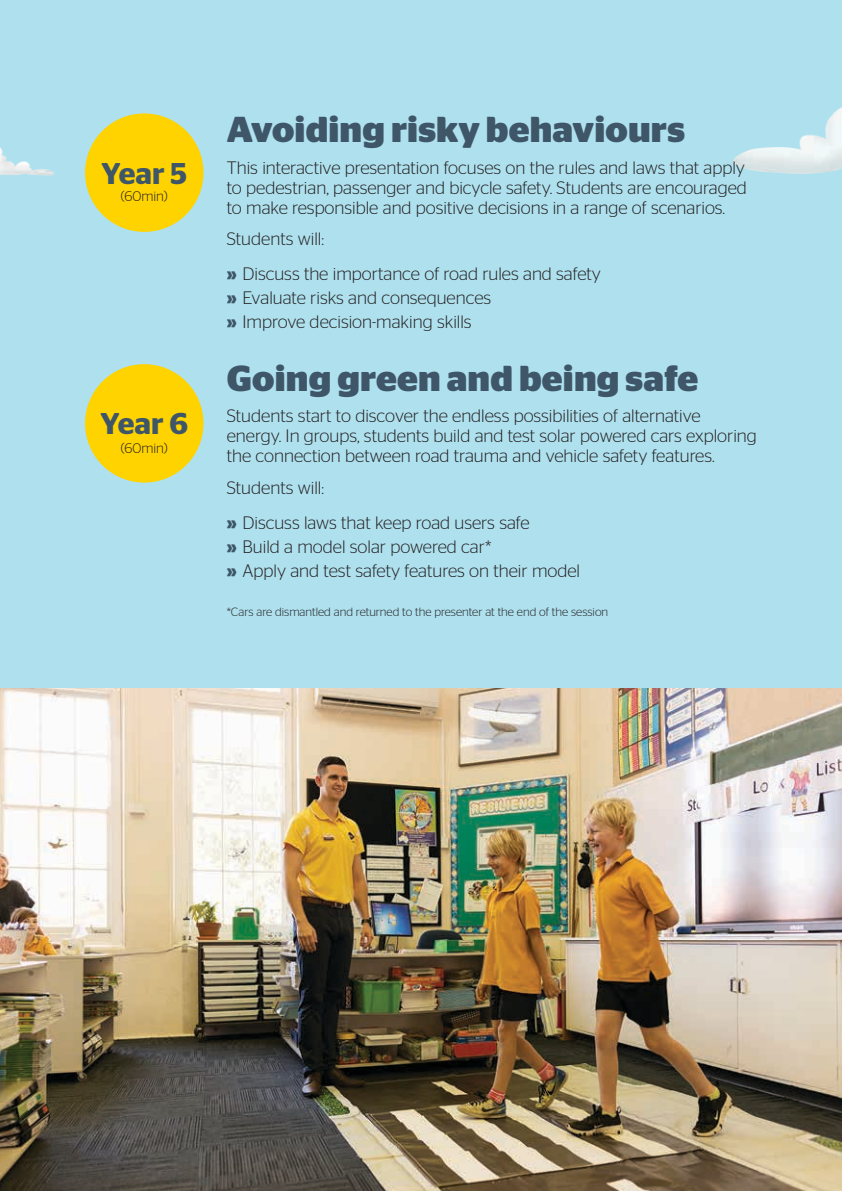
<style>
.page{position:relative;width:842px;height:1191px;background:#aee0ee}
.page>*{position:absolute;margin:0;border:0;box-sizing:border-box;transform-origin:0 0}
.t1{font:700 36px "Stag Sans";letter-spacing:.005em;color:#3e5668}
.t2{font:600 30px "Stag Sans";letter-spacing:.005em;color:#3e5668}
.t3{font:300 18px/20px "Stag Sans";color:#231f20}
.t4{font:300 14px "Stag Sans";color:#231f20}
.t5{font:300 12px "Stag Sans";color:#231f20}
.s1{font-weight:700;color:#3e5668}
</style>
<div class="page">
<img style="left:0;top:689px;width:842px;height:502px">
<img style="left:0;top:107px;width:842px;height:125px">
<div style="left:85px;top:364px;width:118px;height:118px;background:#ffd300;border-radius:50%"></div>
<div style="left:85px;top:113px;width:118px;height:119px;background:#ffd300;border-radius:50%"></div>
<h2 class="t2" style="left:102px;top:156px;width:87px">Year 5</h2>
<p class="t4" style="left:121px;top:189px;width:49px">(60min)</p>
<h2 class="t2" style="left:101px;top:406px;width:89px">Year 6</h2>
<p class="t4" style="left:121px;top:440px;width:49px">(60min)</p>
<h1 class="t1" style="left:227px;top:109px;width:460px">Avoiding risky behaviours</h1>
<p class="t3" style="left:227px;top:157px;width:522px;text-align:justify">This interactive presentation focuses on the rules and laws that apply to pedestrian, passenger and bicycle safety. Students are encouraged to make responsible and positive decisions in a range of scenarios.</p>
<p class="t3" style="left:227px;top:221px;width:376px;line-height:35.4px">Students will:<br><span class="s1">»</span> Discuss the importance of road rules and safety</p>
<p class="t3" style="left:227px;top:286px;width:266px;line-height:24px"><span class="s1">»</span> Evaluate risks and consequences <span class="s1">»</span> Improve decision-making skills</p>
<h1 class="t1" style="left:227px;top:357px;width:473px">Going green and being safe</h1>
<p class="t3" style="left:227px;top:406px;width:532px">Students start to discover the endless possibilities of alternative energy. In groups, students build and test solar powered cars exploring the connection between road trauma and vehicle safety features.</p>
<p class="t3" style="left:227px;top:469px;width:304px;line-height:35.4px">Students will:<br><span class="s1">»</span> Discuss laws that keep road users safe</p>
<p class="t3" style="left:227px;top:534px;width:355px;line-height:24px"><span class="s1">»</span> Build a model solar powered car*<br><span class="s1">»</span> Apply and test safety features on their model</p>
<p class="t5" style="left:227px;top:605px;width:383px">*Cars are dismantled and returned to the presenter at the end of the session</p>
</div>
